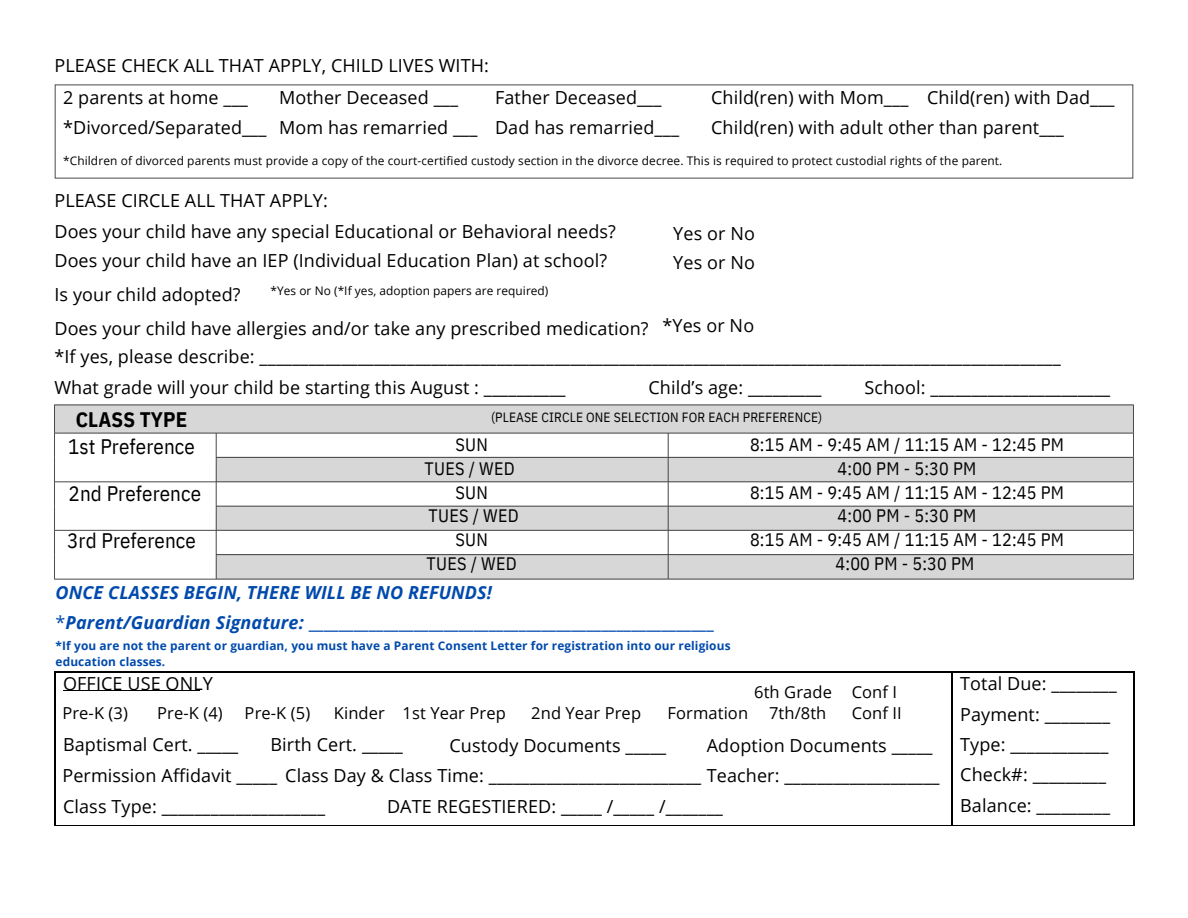
<style>
.page{position:relative;width:1188px;height:918px;background:#fff}
.page>*{position:absolute;margin:0;border:0;box-sizing:border-box;transform-origin:0 0}
.t1{font:21px "IBM Plex Sans Cond";letter-spacing:.005em;color:#000}
.t2{font:700 21px "IBM Plex Sans Cond";letter-spacing:.005em;color:#000}
.t3{font:18px/30.3px "Open Sans";letter-spacing:.005em;color:#000}
.t4{font:18px/23.7px "IBM Plex Sans Cond";letter-spacing:.01em;color:#000;text-align:center}
.t5{font:700 18px "Open Sans";color:#004aad}
.t6{font:italic 700 18px "Open Sans";letter-spacing:.005em;color:#004aad}
.t7{font:16.5px "Open Sans";letter-spacing:.005em;color:#000}
.t8{font:13.35px "IBM Plex Sans Cond";letter-spacing:.01em;color:#000}
.t9{font:11.85px "Open Sans";letter-spacing:.01em;color:#000}
.t10{font:700 11.85px/15.9px "Open Sans";letter-spacing:.01em;color:#004aad}
.s1{font-weight:400}
.s2{font-style:italic}
</style>
<div class="page">
<img style="left:54px;top:84px;width:1080px;height:95px">
<img style="left:54px;top:404px;width:1080px;height:176px">
<hr style="left:63px;top:690px;width:137px;height:1px;background:#000">
<hr style="left:55px;top:671px;width:897px;height:1px;background:#000">
<hr style="left:953px;top:671px;width:181px;height:1px;background:#000">
<hr style="left:54px;top:672px;width:1px;height:153px;background:#000">
<hr style="left:55px;top:825px;width:897px;height:1px;background:#000">
<hr style="left:952px;top:672px;width:1px;height:153px;background:#000">
<hr style="left:953px;top:825px;width:181px;height:1px;background:#000">
<hr style="left:1134px;top:672px;width:1px;height:153px;background:#000">
<h3 class="t3" style="left:54px;top:50px;width:436px">PLEASE CHECK ALL THAT APPLY, CHILD LIVES WITH:</h3>
<p class="t3" style="left:63px;top:82px;width:205px">2 parents at home ___ *Divorced/Separated___</p>
<h4 class="t3" style="left:279px;top:82px;width:200px">Mother Deceased ___<br>Mom has remarried ___</h4>
<h4 class="t3" style="left:495px;top:82px;width:185px">Father Deceased___<br>Dad has remarried___</h4>
<h2 class="t3" style="left:711px;top:82px;width:199px">Child(ren) with Mom___</h2>
<h2 class="t3" style="left:927px;top:82px;width:189px">Child(ren) with Dad___</h2>
<h2 class="t3" style="left:711px;top:112px;width:354px">Child(ren) with adult other than parent___</h2>
<h4 class="t9" style="left:63px;top:152px;width:941px">*Children of divorced parents must provide a copy of the court-certified custody section in the divorce decree. This is required to protect custodial rights of the parent.</h4>
<h3 class="t3" style="left:54px;top:185px;width:563px;line-height:29.8px">PLEASE CIRCLE ALL THAT APPLY:<br>Does your child have any special Educational or Behavioral needs?<br>Does your child have an IEP (Individual Education Plan) at school?</h3>
<h3 class="t3" style="left:673px;top:219px;width:83px;line-height:29.2px">Yes or No<br>Yes or No</h3>
<p class="t9" style="left:270px;top:282px;width:280px">*Yes or No (*If yes, adoption papers are required)</p>
<p class="t3" style="left:54px;top:277px;width:596px;line-height:33.8px">Is your child adopted?<br>Does your child have allergies and/or take any prescribed medication?</p>
<p class="t3" style="left:663px;top:310px;width:93px">*Yes or No</p>
<h3 class="t3" style="left:54px;top:341px;width:1008px">*If yes, please describe: __________________________________________________________________________________________________</h3>
<h4 class="t3" style="left:54px;top:371px;width:513px">What grade will your child be starting this August : __________</h4>
<h4 class="t3" style="left:648px;top:371px;width:175px">Child’s age: _________</h4>
<h4 class="t3" style="left:864px;top:371px;width:247px">School: ______________________</h4>
<h4 class="t2" style="left:76px;top:406px;width:113px">CLASS TYPE</h4>
<h4 class="t1" style="left:68px;top:433px;width:128px">1st Preference</h4>
<h4 class="t1" style="left:69px;top:480px;width:134px">2nd Preference</h4>
<h4 class="t1" style="left:67px;top:527px;width:130px">3rd Preference</h4>
<h4 class="t8" style="left:491px;top:408px;width:333px">(PLEASE CIRCLE ONE SELECTION FOR EACH PREFERENCE)</h4>
<h4 class="t4" style="left:425px;top:433px;width:96px">SUN<br>TUES / WED<br>SUN<br>TUES / WED<br>SUN<br>TUES / WED</h4>
<h4 class="t4" style="left:750px;top:433px;width:315px">8:15 AM - 9:45 AM / 11:15 AM - 12:45 PM<br>4:00 PM - 5:30 PM<br>8:15 AM - 9:45 AM / 11:15 AM - 12:45 PM<br>4:00 PM - 5:30 PM<br>8:15 AM - 9:45 AM / 11:15 AM - 12:45 PM<br>4:00 PM - 5:30 PM</h4>
<h4 class="t6" style="left:56px;top:580px;width:438px">ONCE CLASSES BEGIN, THERE WILL BE NO REFUNDS!</h4>
<h4 class="t5" style="left:56px;top:610px;width:660px"><span class="s1">*</span><span class="s2">Parent/Guardian Signature:</span> ______________________________________________________</h4>
<h4 class="t10" style="left:56px;top:637px;width:676px">*If you are not the parent or guardian, you must have a Parent Consent Letter for registration into our religious education classes.</h4>
<h4 class="t3" style="left:63px;top:668px;width:151px">OFFICE USE ONLY</h4>
<h4 class="t7" style="left:754px;top:680px;width:79px">6th Grade</h4>
<h4 class="t7" style="left:852px;top:680px;width:47px">Conf I</h4>
<h4 class="t7" style="left:769px;top:701px;width:59px">7th/8th</h4>
<h4 class="t7" style="left:852px;top:701px;width:52px">Conf II</h4>
<h4 class="t7" style="left:334px;top:701px;width:52px">Kinder</h4>
<p class="t7" style="left:403px;top:701px;width:105px">1st Year Prep</p>
<h4 class="t7" style="left:531px;top:701px;width:111px">2nd Year Prep</h4>
<h4 class="t7" style="left:668px;top:702px;width:82px">Formation</h4>
<h4 class="t3" style="left:450px;top:729px;width:218px">Custody Documents _____</h4>
<h4 class="t3" style="left:707px;top:729px;width:227px">Adoption Documents _____</h4>
<h4 class="t3" style="left:62px;top:760px;width:879px">Permission Affidavit _____ Class Day &amp; Class Time: __________________________ Teacher: ___________________</h4>
<p class="t3" style="left:63px;top:791px;width:264px">Class Type: ____________________</p>
<h1 class="t3" style="left:387px;top:791px;width:337px">DATE REGESTIERED: _____ /_____ /_______</h1>
<h4 class="t7" style="left:62px;top:701px;width:67px">Pre-K (3)</h4>
<h4 class="t7" style="left:245px;top:701px;width:67px">Pre-K (5)</h4>
<h4 class="t7" style="left:157px;top:701px;width:67px">Pre-K (4)</h4>
<h4 class="t3" style="left:270px;top:729px;width:134px">Birth Cert. _____</h4>
<p class="t3" style="left:63px;top:729px;width:177px">Baptismal Cert. _____</p>
<h5 class="t3" style="left:960px;top:668px;width:158px">Total Due: ________<br>Payment: ________<br>Type: ____________<br>Check#: _________<br>Balance: _________</h5>
</div>
